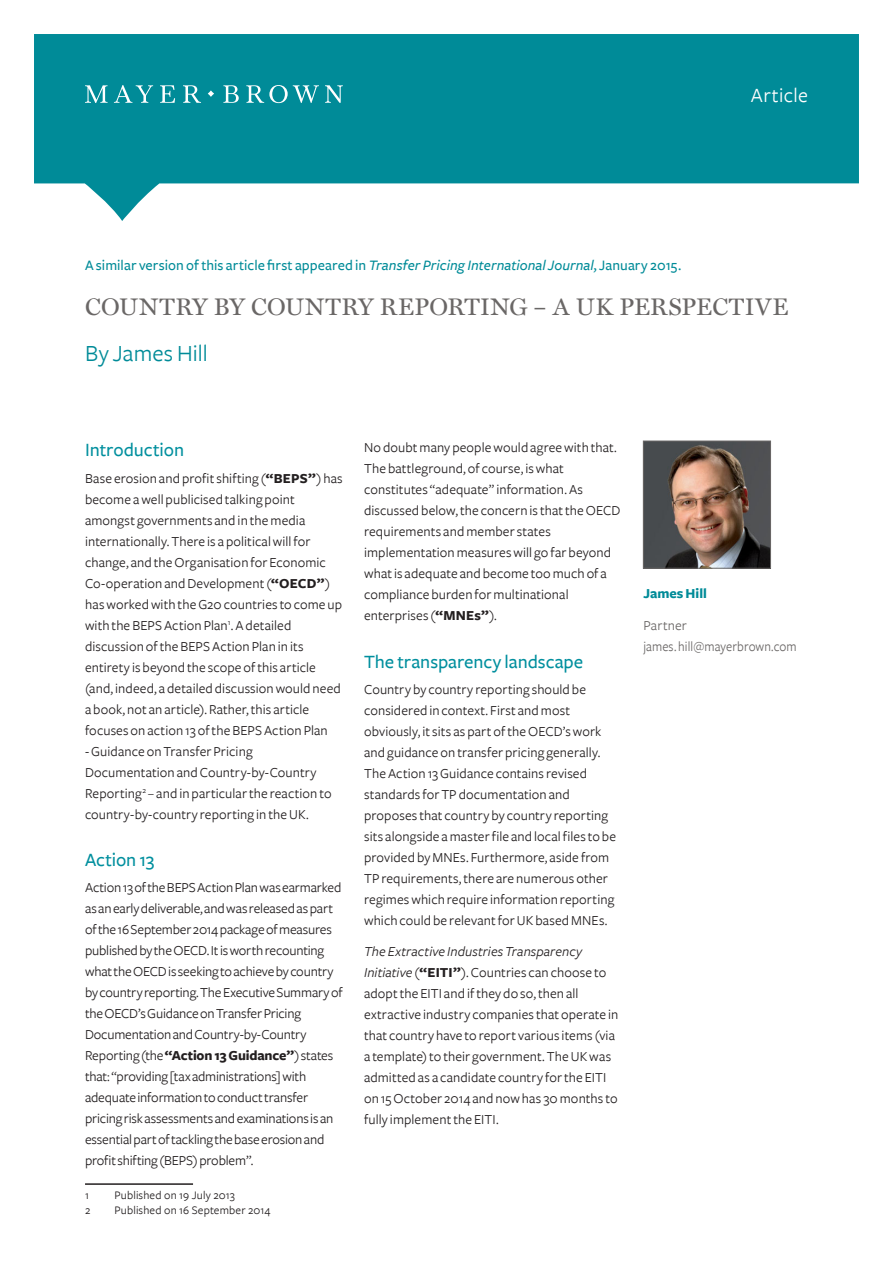
<style>
.page{position:relative;width:893px;height:1263px;background:#fff}
.page>*{position:absolute;margin:0;border:0;box-sizing:border-box;transform-origin:0 0}
.M_roman______title_2{font:24px "Miller Text";letter-spacing:.01em;color:#6a6766}
.M_roman______title_2-2{font:24px "Freight Sans";letter-spacing:.01em;color:#008b98}
.F_book______document{font:21px "Freight Sans";letter-spacing:.015em;color:#fff}
.Headings_L1_Subhead{font:500 19.5px "Freight Sans";letter-spacing:-.005em;color:#008f9e}
.Headings_L1_Subhead-2{font:500 15px "Freight Sans";letter-spacing:.005em;color:#008b98}
.Body_copy{font:14.25px/21px "Freight Sans";letter-spacing:.005em;color:#231f20}
.Body_copy_italic{font:14.25px/21px "Freight Sans";letter-spacing:.01em;color:#6a6766}
.Body_copy_italic-2{font:700 14.25px "Freight Sans";color:#008b98}
.Footnote{font:12px "Freight Sans";letter-spacing:.01em;color:#231f20}
.s1{font-style:italic}
.s2{font-weight:700}
</style>
<div class="page">
<svg style="left:34px;top:34px;width:825px;height:187px;fill:#008b98"></svg>
<svg style="left:85px;top:85px;width:258px;height:18px;background:#38a4ae"></svg>
<hr style="left:85px;top:1183px;width:108px;height:2px;background:#231f20">
<img style="left:645px;top:443px;width:124px;height:123px">
<div style="left:643px;top:441px;width:128px;height:127px;border:1px solid #6a6766"></div>
<p class="Headings_L1_Subhead-2" style="left:85px;top:257px;width:598px">A similar version of this article first appeared in <span class="s1">Transfer Pricing International Journal</span>, January 2015.</p>
<p class="F_book______document" style="left:751px;top:84px;width:59px">Article</p>
<p class="M_roman______title_2" style="left:85px;top:293px;width:705px">COUNTRY BY COUNTRY REPORTING – A UK PERSPECTIVE</p>
<p class="M_roman______title_2-2" style="left:85px;top:340px;width:124px">By James Hill</p>
<p class="Headings_L1_Subhead" style="left:85px;top:439px;width:101px">Introduction</p>
<p class="Body_copy" style="left:85px;top:468px;width:259px">Base erosion and profit shifting (<span class="s2">“BEPS”</span>) has become a well publicised talking point amongst governments and in the media internationally. There is a political will for change, and the Organisation for Economic Co-operation and Development (<span class="s2">“OECD”</span>) has worked with the G20 countries to come up with the BEPS Action Plan<sup>1</sup>. A detailed discussion of the BEPS Action Plan in its entirety is beyond the scope of this article (and, indeed, a detailed discussion would need a book, not an article). Rather, this article focuses on action 13 of the BEPS Action Plan</p>
<p class="Body_copy" style="left:85px;top:741px;width:248px">- Guidance on Transfer Pricing Documentation and Country-by-Country Reporting<sup>2</sup> – and in particular the reaction to country-by-country reporting in the UK.</p>
<p class="Headings_L1_Subhead" style="left:85px;top:849px;width:71px">Action 13</p>
<p class="Body_copy" style="left:85px;top:877px;width:259px">Action 13 of the BEPS Action Plan was earmarked as an early deliverable, and was released as part of the 16 September 2014 package of measures published by the OECD. It is worth recounting what the OECD is seeking to achieve by country by country reporting. The Executive Summary of the OECD’s Guidance on Transfer Pricing Documentation and Country-by-Country Reporting (the <span class="s2">“Action 13 Guidance”</span>) states that: “providing [tax administrations] with adequate information to conduct transfer pricing risk assessments and examinations is an essential part of tackling the base erosion and profit shifting (BEPS) problem”.</p>
<p class="Footnote" style="left:85px;top:1189px;width:5px">1</p>
<p class="Footnote" style="left:115px;top:1189px;width:122px">Published on 19 July 2013</p>
<p class="Footnote" style="left:85px;top:1204px;width:7px">2</p>
<p class="Footnote" style="left:115px;top:1204px;width:158px">Published on 16 September 2014</p>
<p class="Body_copy" style="left:364px;top:437px;width:258px">No doubt many people would agree with that.<br>The battleground, of course, is what constitutes “adequate”information. As discussed below, the concern is that the OECD requirements and member states implementation measures will go far beyond what is adequate and become too much of a compliance burden for multinational enterprises (<span class="s2">“MNEs”</span>).</p>
<p class="Headings_L1_Subhead" style="left:364px;top:650px;width:220px">The transparency landscape</p>
<p class="Body_copy" style="left:364px;top:679px;width:254px">Country by country reporting should be considered in context. First and most obviously, it sits as part of the OECD’s work and guidance on transfer pricing generally.<br>The Action 13 Guidance contains revised standards for TP documentation and proposes that country by country reporting sits alongside a master file and local files to be provided by MNEs. Furthermore, aside from TP requirements, there are numerous other regimes which require information reporting which could be relevant for UK based MNEs.</p>
<p class="Body_copy" style="left:364px;top:941px;width:256px"><span class="s1">The Extractive Industries Transparency Initiative</span> (<span class="s2">“EITI”</span>). Countries can choose to adopt the EITI and if they do so, then all extractive industry companies that operate in that country have to report various items (via a template) to their government. The UK was admitted as a candidate country for the EITI on 15 October 2014 and now has 30 months to fully implement the EITI.</p>
<p class="Body_copy_italic-2" style="left:643px;top:586px;width:65px">James Hill</p>
<p class="Body_copy_italic" style="left:643px;top:615px;width:155px">Partner<br>james. hill@mayerbrown.com</p>
</div>
